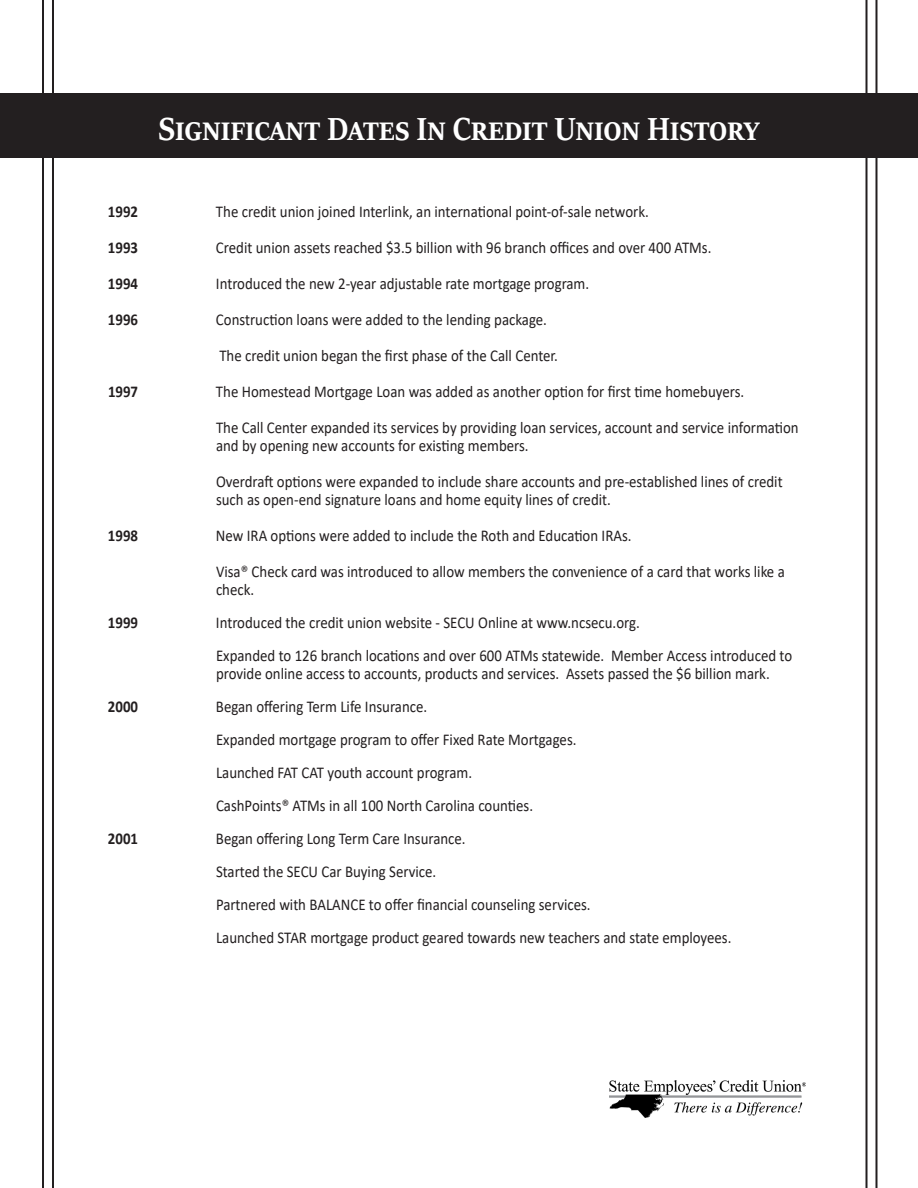
<style>
.page{position:relative;width:918px;height:1188px;background:#fff}
.page>*{position:absolute;margin:0;border:0;box-sizing:border-box;transform-origin:0 0}
.t1{font:700 36px "Sitka Banner";color:#fff;scale:.9 1}
.t2{font:16.5px/33px "Calibri";color:#231f20;scale:.9 1}
.t3{font:700 16.5px "Calibri";color:#231f20;scale:.9 1}
</style>
<div class="page">
<img style="left:609px;top:1081px;width:196px;height:37px">
<div style="left:0;top:93px;width:918px;height:65px;background:#231f20"></div>
<hr style="left:52px;top:0;width:2px;height:1188px;background:#231f20">
<hr style="left:42px;top:0;width:2px;height:1188px;background:#231f20">
<hr style="left:875px;top:0;width:2px;height:1188px;background:#231f20">
<hr style="left:866px;top:0;width:2px;height:1188px;background:#231f20">
<p class="t1" style="left:159px;top:103px;width:669px">Significant Dates In Credit Union History</p>
<p class="t3" style="left:108px;top:200px;width:35px">1992</p>
<p class="t2" style="left:216px;top:194px;width:483px">The credit union joined Interlink, an international point-of-sale network.</p>
<p class="t3" style="left:108px;top:236px;width:35px">1993</p>
<p class="t2" style="left:216px;top:230px;width:552px">Credit union assets reached $3.5 billion with 96 branch offices and over 400 ATMs.</p>
<p class="t3" style="left:108px;top:272px;width:35px">1994</p>
<p class="t2" style="left:216px;top:266px;width:416px">Introduced the new 2-year adjustable rate mortgage program.</p>
<p class="t3" style="left:108px;top:308px;width:35px">1996</p>
<p class="t2" style="left:216px;top:302px;width:369px">Construction loans were added to the lending package.</p>
<p class="t2" style="left:219px;top:338px;width:378px">The credit union began the first phase of the Call Center.</p>
<p class="t3" style="left:108px;top:380px;width:35px">1997</p>
<p class="t2" style="left:216px;top:374px;width:588px">The Homestead Mortgage Loan was added as another option for first time homebuyers.</p>
<p class="t2" style="left:216px;top:418px;width:649px;line-height:18px">The Call Center expanded its services by providing loan services, account and service information and by opening new accounts for existing members.</p>
<p class="t2" style="left:216px;top:472px;width:631px;line-height:18px">Overdraft options were expanded to include share accounts and pre-established lines of credit such as open-end signature loans and home equity lines of credit.</p>
<p class="t3" style="left:108px;top:524px;width:35px">1998</p>
<p class="t2" style="left:216px;top:518px;width:463px">New IRA options were added to include the Roth and Education IRAs.</p>
<p class="t2" style="left:216px;top:562px;width:634px;line-height:18px">Visa® Check card was introduced to allow members the convenience of a card that works like a check.</p>
<p class="t3" style="left:108px;top:611px;width:35px">1999</p>
<p class="t2" style="left:216px;top:605px;width:473px">Introduced the credit union website - SECU Online at www.ncsecu.org.</p>
<p class="t2" style="left:216px;top:646px;width:642px;line-height:18px">Expanded to 126 branch locations and over 600 ATMs statewide. Member Access introduced to provide online access to accounts, products and services. Assets passed the $6 billion mark.</p>
<p class="t3" style="left:108px;top:695px;width:35px">2000</p>
<p class="t2" style="left:216px;top:689px;width:402px">Began offering Term Life Insurance.<br>Expanded mortgage program to offer Fixed Rate Mortgages.<br>Launched FAT CAT youth account program.<br>CashPoints® ATMs in all 100 North Carolina counties.</p>
<p class="t3" style="left:108px;top:827px;width:35px">2001</p>
<p class="t2" style="left:216px;top:821px;width:574px">Began offering Long Term Care Insurance.<br>Started the SECU Car Buying Service.<br>Partnered with BALANCE to offer financial counseling services.<br>Launched STAR mortgage product geared towards new teachers and state employees.</p>
</div>
